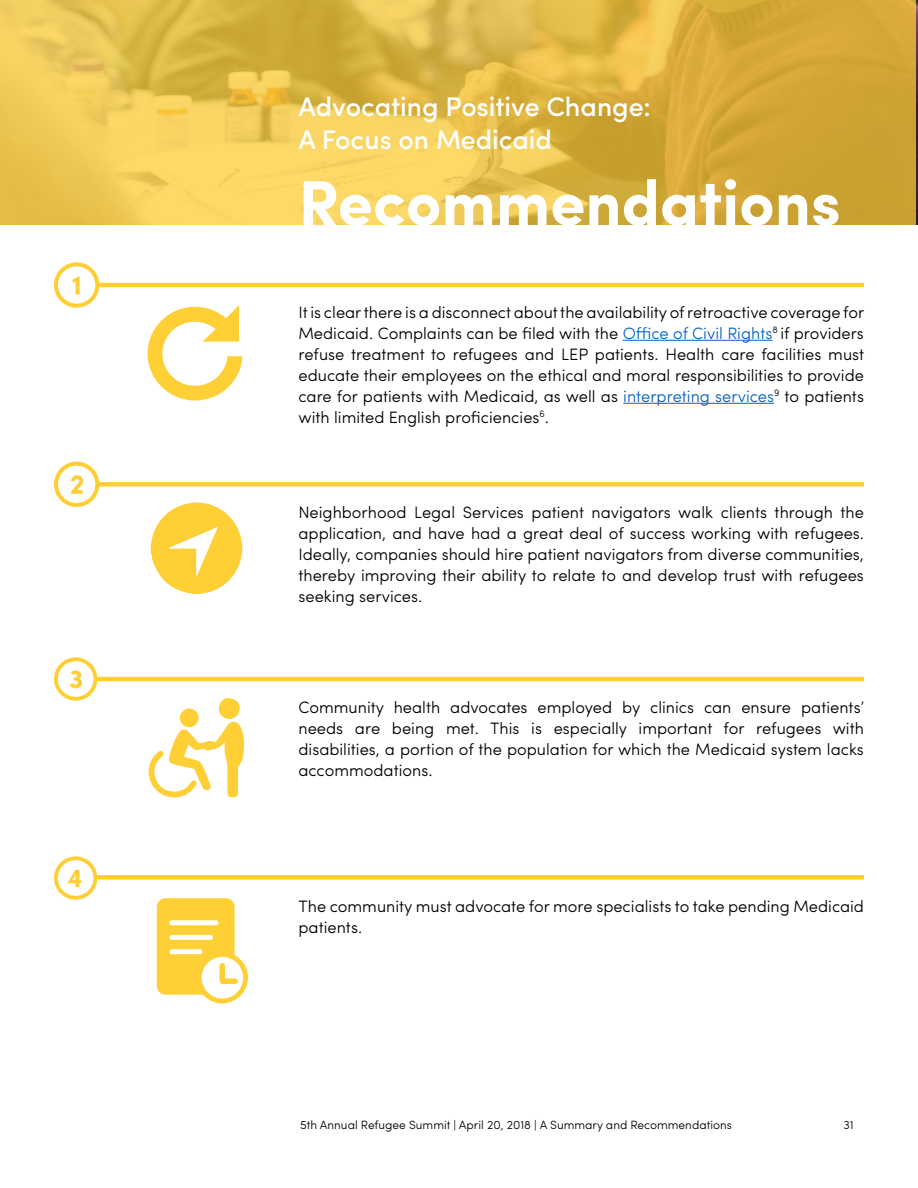
<style>
.page{position:relative;width:918px;height:1188px;background:#fff}
.page>*{position:absolute;margin:0;border:0;box-sizing:border-box;transform-origin:0 0}
.t1{font:700 63.75px "Sofia Pro";color:#fff}
.t2{font:500 27px/32.4px "Sofia Pro";color:#fff}
.t3{font:300 16.5px/21px "Sofia Pro";color:#000;text-align:justify}
.t4{font:300 12px "Sofia Pro";color:#000}
.s1{color:#0563c1}
</style>
<div class="page">
<svg style="left:133px;top:681px;width:127px;height:117px"></svg>
<svg style="left:0;top:0;width:916px;height:225px;background:#e0b948"></svg>
<hr style="left:623px;top:340px;width:149px;height:1px;background:#0563c1">
<hr style="left:623px;top:403px;width:151px;height:1px;background:#0563c1">
<hr style="left:97px;top:283px;width:767px;height:4px;background:#ffce35">
<svg style="left:54px;top:262px;width:45px;height:46px"></svg>
<div style="left:97px;top:482px;width:767px;height:5px;background:#ffce35"></div>
<svg style="left:54px;top:462px;width:45px;height:45px"></svg>
<hr style="left:97px;top:677px;width:767px;height:4px;background:#ffce35">
<svg style="left:54px;top:657px;width:43px;height:44px"></svg>
<div style="left:97px;top:875px;width:767px;height:5px;background:#ffce35"></div>
<svg style="left:54px;top:856px;width:43px;height:44px"></svg>
<svg style="left:147px;top:305px;width:95px;height:95px"></svg>
<svg style="left:151px;top:502px;width:91px;height:92px"></svg>
<div style="left:157px;top:898px;width:78px;height:97px;background:#ffcf36;border-radius:9px"></div>
<svg style="left:169px;top:920px;width:50px;height:5px"></svg>
<svg style="left:169px;top:935px;width:44px;height:5px"></svg>
<svg style="left:169px;top:949px;width:79px;height:55px"></svg>
<h2 class="t2" style="left:298px;top:89px;width:354px">Advocating Positive Change:<br>A Focus on Medicaid</h2>
<h1 class="t1" style="left:298px;top:154px;width:544px">Recommendations</h1>
<p class="t3" style="left:298px;top:300px;width:567px">It is clear there is a disconnect about the availability of retroactive coverage for Medicaid. Complaints can be filed with the <span class="s1">Office of Civil Rights</span><sup>8</sup> if providers refuse treatment to refugees and LEP patients. Health care facilities must educate their employees on the ethical and moral responsibilities to provide care for patients with Medicaid, as well as <span class="s1">interpreting services</span><sup>9</sup> to patients with limited English proficiencies<sup>6</sup>.</p>
<p class="t3" style="left:298px;top:501px;width:567px">Neighborhood Legal Services patient navigators walk clients through the application, and have had a great deal of success working with refugees.<br>Ideally, companies should hire patient navigators from diverse communities, thereby improving their ability to relate to and develop trust with refugees seeking services.</p>
<p class="t3" style="left:298px;top:696px;width:567px">Community health advocates employed by clinics can ensure patients’ needs are being met. This is especially important for refugees with disabilities, a portion of the population for which the Medicaid system lacks accommodations.</p>
<p class="t3" style="left:298px;top:895px;width:567px">The community must advocate for more specialists to take pending Medicaid patients.</p>
<p class="t4" style="left:300px;top:1116px;width:433px">5th Annual Refugee Summit | April 20, 2018 | A Summary and Recommendations</p>
<p class="t4" style="left:843px;top:1116px;width:12px">31</p>
</div>
